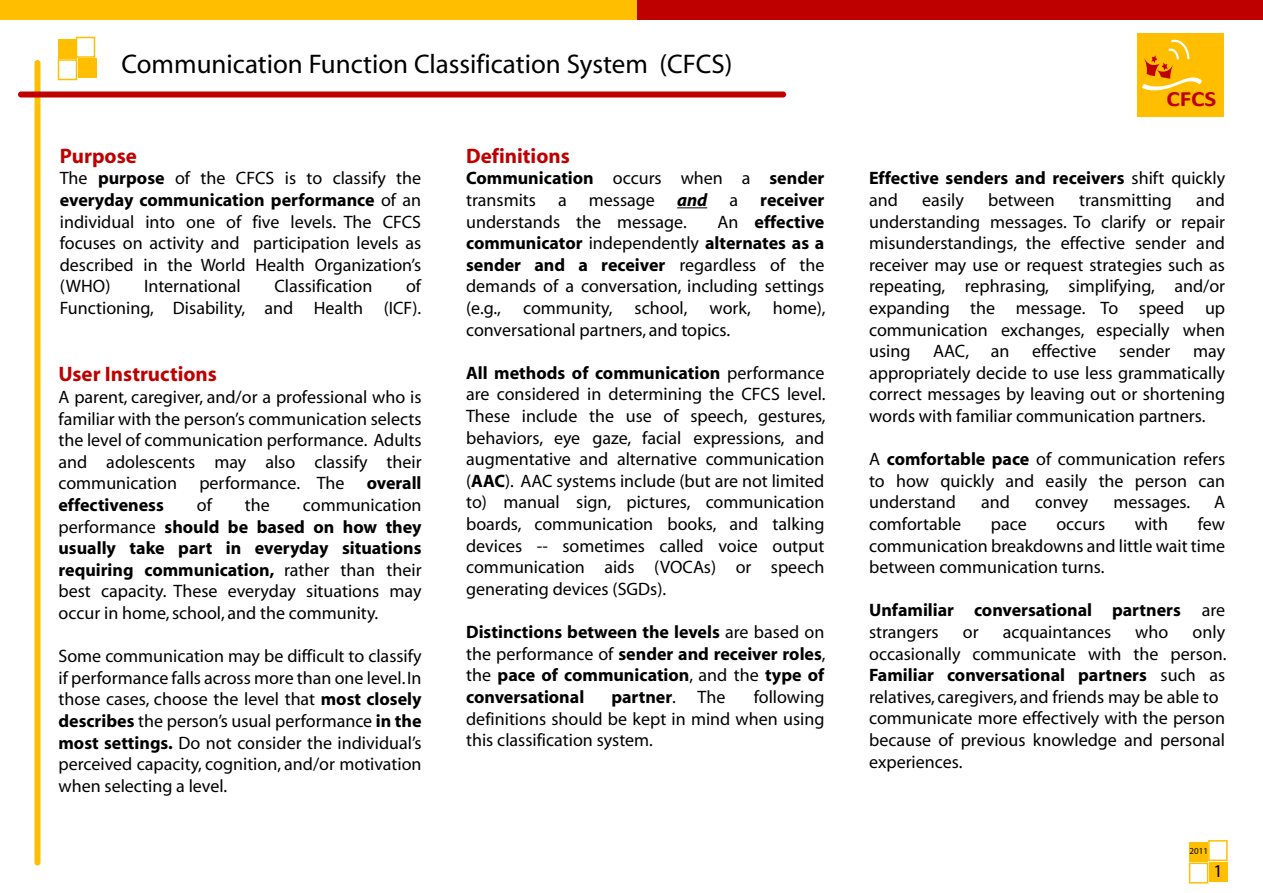
<style>
.page{position:relative;width:1263px;height:893px;background:#fff}
.page>*{position:absolute;margin:0;border:0;box-sizing:border-box;transform-origin:0 0}
.t1{font:27px "Myriad";color:#000}
.t2{font:700 21.9px "Calibri";color:#bf0000;scale:1.16 1}
.t3{font:700 21px "Myriad";color:#bf0000}
.t4{font:18px/21.6px "Myriad";color:#000;text-align:justify}
.t5{font:700 18px/21.6px "Myriad";color:#000}
.t6{font:9px "Myriad";color:#000}
.s1{font-weight:700}
.s2{font-weight:700;font-style:italic}
.s3{font-weight:400}
</style>
<div class="page">
<div style="left:615px;top:0;width:648px;height:20px;background:#bf0000"></div>
<div style="left:0;top:0;width:636px;height:19px;background:#ffbf00"></div>
<div style="left:34px;top:60px;width:6px;height:805px;background:#ffbf00;border-radius:3px"></div>
<div style="left:18px;top:91px;width:768px;height:6px;background:#bf0000;border-radius:3px"></div>
<hr style="left:677px;top:207px;width:30px;height:1px;background:#000">
<div style="left:1137px;top:33px;width:86px;height:84px;background:#ffbf00"></div>
<svg style="left:1142px;top:39px;width:60px;height:52px"></svg>
<div style="left:58px;top:39px;width:18px;height:19px;background:#ffbf00"></div>
<div style="left:78px;top:58px;width:18px;height:20px;background:#ffbf00"></div>
<div style="left:58px;top:59px;width:19px;height:21px;border:2px solid #ffbf00"></div>
<div style="left:76px;top:37px;width:19px;height:21px;border:2px solid #ffbf00"></div>
<div style="left:1190px;top:842px;width:18px;height:20px;background:#ffbf00"></div>
<div style="left:1209px;top:862px;width:18px;height:19px;background:#ffbf00"></div>
<div style="left:1189px;top:863px;width:19px;height:21px;border:2px solid #ffbf00"></div>
<div style="left:1208px;top:840px;width:19px;height:21px;border:2px solid #ffbf00"></div>
<h1 class="t1" style="left:122px;top:51px;width:612px">Communication Function Classification System (CFCS)</h1>
<p class="t3" style="left:60px;top:145px;width:79px">Purpose</p>
<p class="t4" style="left:60px;top:168px;width:363px">The <span class="s1">purpose</span> of the CFCS is to classify the <span class="s1">everyday communication performance</span> of an individual into one of five levels. The CFCS focuses on activity and participation levels as described in the World Health Organization’s (WHO)</p>
<p class="t4" style="left:60px;top:276px;width:363px;text-align:right">of<br>Functioning, Disability, and Health (ICF).</p>
<p class="t4" style="left:144px;top:276px;width:98px">International</p>
<p class="t4" style="left:274px;top:276px;width:99px">Classification</p>
<p class="t3" style="left:58px;top:363px;width:160px">User Instructions</p>
<p class="t4" style="left:58px;top:387px;width:365px">A parent, caregiver, and/or a professional who is familiar with the person’s communication selects the level of communication performance. Adults and adolescents may also classify their communication performance. The <span class="s1">overall effectiveness</span></p>
<p class="t4" style="left:197px;top:495px;width:17px">of</p>
<p class="t4" style="left:245px;top:495px;width:26px">the</p>
<p class="t4" style="left:58px;top:495px;width:365px;text-indent:244px">communication performance <span class="s1">should be based on how they usually take part in everyday situations requiring communication,</span> rather than their best capacity. These everyday situations may occur in home, school, and the community.</p>
<p class="t4" style="left:58px;top:646px;width:365px">Some communication may be difficult to classify if performance falls across more than one level. In those cases, choose the level that <span class="s1">most closely describes</span> the person’s usual performance <span class="s1">in the most settings.</span> Do not consider the individual’s perceived capacity, cognition, and/or motivation when selecting a level.</p>
<p class="t3" style="left:466px;top:145px;width:105px">Definitions</p>
<p class="t4" style="left:466px;top:168px;width:360px"><span class="s1">Communication</span> occurs when a <span class="s1">sender </span>transmits a message <span class="s2">and</span> a <span class="s1">receiver </span>understands the message.</p>
<p class="t4" style="left:466px;top:212px;width:361px;text-indent:251px">An <span class="s1">effective communicator</span> independently <span class="s1">alternates as a sender and a receiver</span> regardless of the demands of a conversation, including settings (e.g., community, school, work, home), conversational partners, and topics.</p>
<p class="t4" style="left:466px;top:363px;width:361px"><span class="s1">All methods of communication</span> performance are considered in determining the CFCS level.<br>These include the use of speech, gestures, behaviors, eye gaze, facial expressions, and augmentative and alternative communication (<span class="s1">AAC</span>). AAC systems include (but are not limited to) manual sign, pictures, communication boards, communication books, and talking devices -- sometimes called voice output communication aids (VOCAs) or speech generating devices (SGDs).</p>
<p class="t5" style="left:466px;top:622px;width:361px;text-align:justify">Distinctions between the levels <span class="s3">are based on the performance of</span> sender and receiver roles<span class="s3">, the</span> pace of communication<span class="s3">, and the</span> type of conversational</p>
<p class="t4" style="left:466px;top:687px;width:360px;text-indent:288px">following definitions should be kept in mind when using this classification system.</p>
<p class="t5" style="left:611px;top:687px;width:116px">partner<span class="s3">. The</span></p>
<p class="t2" style="left:1166px;top:85px;width:45px">CFCS</p>
<p class="t5" style="left:869px;top:168px;width:358px">Effective senders and receivers <span class="s3">shift quickly and</span></p>
<p class="t4" style="left:869px;top:190px;width:358px;text-indent:327px">and understanding messages. To clarify or repair misunderstandings, the effective sender and receiver may use or request strategies such as repeating, rephrasing, simplifying, and/or expanding the message. To speed up communication exchanges, especially when using</p>
<p class="t4" style="left:922px;top:190px;width:43px">easily</p>
<p class="t4" style="left:988px;top:190px;width:68px">between</p>
<p class="t4" style="left:1079px;top:190px;width:94px">transmitting</p>
<p class="t4" style="left:933px;top:341px;width:78px">AAC, an</p>
<p class="t4" style="left:1032px;top:341px;width:66px">effective</p>
<p class="t4" style="left:1119px;top:341px;width:53px">sender</p>
<p class="t4" style="left:869px;top:341px;width:358px;text-indent:324px">may appropriately decide to use less grammatically correct messages by leaving out or shortening words with familiar communication partners.</p>
<p class="t4" style="left:869px;top:449px;width:358px">A <span class="s1">comfortable pace</span> of communication refers to how quickly and easily the person can understand</p>
<p class="t4" style="left:981px;top:492px;width:30px">and</p>
<p class="t4" style="left:1035px;top:492px;width:55px">convey</p>
<p class="t4" style="left:1113px;top:492px;width:78px">messages.</p>
<p class="t4" style="left:1214px;top:492px;width:13px">A</p>
<p class="t4" style="left:869px;top:514px;width:94px">comfortable</p>
<p class="t4" style="left:991px;top:514px;width:37px">pace</p>
<p class="t4" style="left:1056px;top:514px;width:50px">occurs</p>
<p class="t4" style="left:1135px;top:514px;width:35px">with</p>
<p class="t4" style="left:869px;top:514px;width:358px;text-indent:329px">few communication breakdowns and little wait time between communication turns.</p>
<p class="t5" style="left:869px;top:600px;width:358px">Unfamiliar conversational partners <span class="s3">are strangers</span></p>
<p class="t4" style="left:869px;top:622px;width:359px;text-align:left;text-indent:323px">only occasionally communicate with the person.<br><span class="s1">Familiar conversational partners</span> such as relatives, caregivers, and friends may be able to communicate more effectively with the person because of previous knowledge and personal experiences.</p>
<p class="t4" style="left:963px;top:622px;width:17px">or</p>
<p class="t4" style="left:1003px;top:622px;width:110px">acquaintances</p>
<p class="t4" style="left:1135px;top:622px;width:35px">who</p>
<p class="t6" style="left:1190px;top:847px;width:20px">2011</p>
<p class="t4" style="left:1214px;top:861px;width:11px">1</p>
</div>
